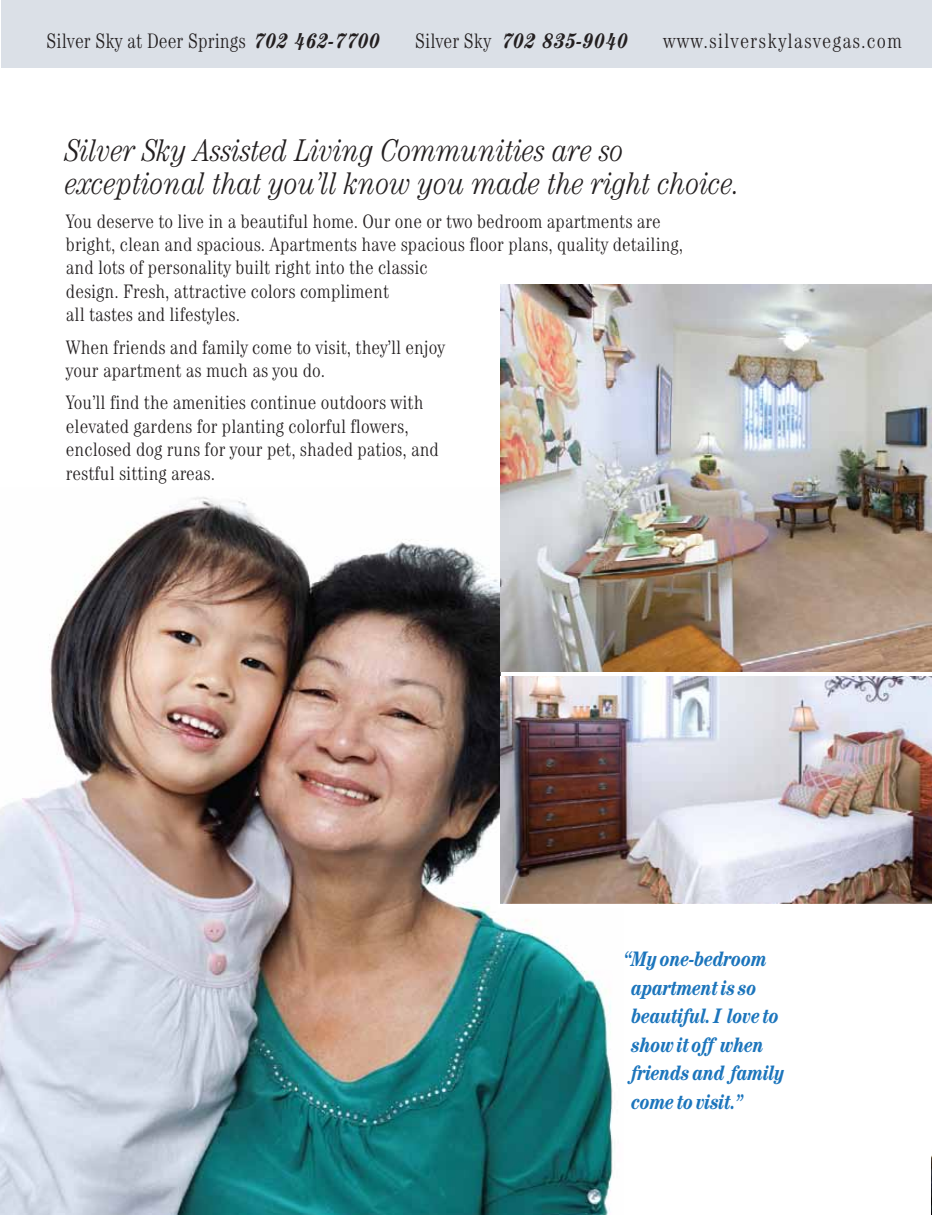
<style>
.page{position:relative;width:932px;height:1215px;background:#fff}
.page>*{position:absolute;margin:0;border:0;box-sizing:border-box;transform-origin:0 0}
.t1{font:italic 300 condensed 31.5px/33px "Century";color:#231f20}
.t2{font:italic 700 condensed 21px/28.5px "Century";color:#1c75bc;scale:.95 1}
.t3{font:300 condensed 21px "Century";color:#231f20;scale:.95 1}
.t4{font:300 condensed 21px "Century";letter-spacing:.05em;color:#231f20}
.t5{font:italic 700 condensed 21px "Century";letter-spacing:.05em;color:#231f20}
.t6{font:300 condensed 19.5px/23.4px "Century";color:#231f20}
.s1{font-weight:700;font-style:italic}
.s2{font-weight:300;font-style:normal}
</style>
<div class="page">
<img style="left:0;top:497px;width:613px;height:718px">
<hr style="left:500px;top:672px;width:432px;height:4px;background:#fff">
<img style="left:500px;top:676px;width:432px;height:228px">
<img style="left:500px;top:285px;width:431px;height:387px">
<div style="left:2px;top:0;width:930px;height:68px;background:#dbe0e7"></div>
<hr style="left:497px;top:904px;width:435px;height:4px;background:#fff">
<img style="left:931px;top:861px;width:1px;height:354px">
<p class="t3" style="left:47px;top:29px;width:352px">Silver Sky at Deer Springs <span class="s1">702 462-7700</span></p>
<p class="t5" style="left:415px;top:29px;width:214px"><span class="s2">Silver Sky</span> 702 835-9040</p>
<p class="t4" style="left:663px;top:29px;width:240px">www.silverskylasvegas.com</p>
<h1 class="t1" style="left:66px;top:134px;width:676px">Silver Sky Assisted Living Communities are so exceptional that you’ll know you made the right choice.</h1>
<p class="t6" style="left:66px;top:209px;width:618px">You deserve to live in a beautiful home. Our one or two bedroom apartments are bright, clean and spacious. Apartments have spacious floor plans, quality detailing, and lots of personality built right into the classic<br>design. Fresh, attractive colors compliment<br>all tastes and lifestyles.</p>
<p class="t6" style="left:66px;top:335px;width:380px">When friends and family come to visit, they’ll enjoy your apartment as much as you do.</p>
<p class="t6" style="left:66px;top:391px;width:374px">You’ll find the amenities continue outdoors with elevated gardens for planting colorful flowers, enclosed dog runs for your pet, shaded patios, and restful sitting areas.</p>
<p class="t2" style="left:632px;top:945px;width:162px;text-indent:-8px">“My one-bedroom apartment is so beautiful. I love to show it off when friends and family come to visit.”</p>
</div>
